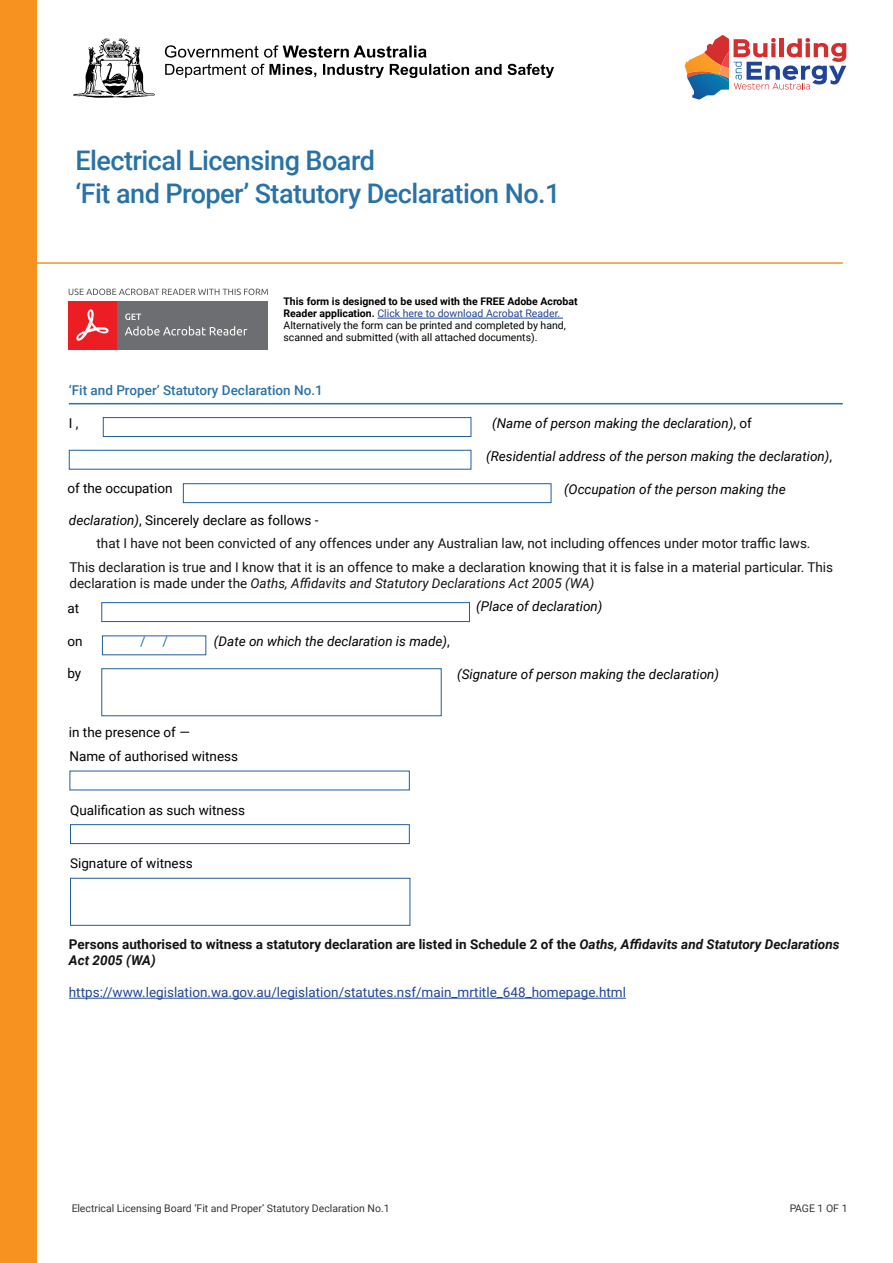
<style>
.page{position:relative;width:893px;height:1263px;background:#fff}
.page>*{position:absolute;margin:0;border:0;box-sizing:border-box;transform-origin:0 0}
.t1{font:500 27px/33px "Roboto";letter-spacing:-.02em;color:#2972a7}
.t2{font:13.5px/16.2px "Roboto";color:#141413}
.t3{font:italic 13.5px "Roboto";color:#000}
.t4{font:13.5px "Roboto";color:#000}
.t5{font:700 13.5px/16.2px "Roboto";color:#141413}
.t6{font:13.5px "Roboto";color:#224497}
.t7{font:500 13.5px "Roboto";color:#2972a7}
.t8{font:13.5px "Roboto";color:#2972a7}
.t9{font:10.5px/12px "Roboto";color:#000}
.s1{font-weight:700}
.s2{color:#224497}
.s3{color:#009}
.s4{font-style:normal}
.s5{font-style:italic}
</style>
<div class="page">
<hr style="left:33px;top:262px;width:810px;height:2px;background:#f79221">
<svg style="left:685px;top:35px;width:161px;height:65px"></svg>
<svg style="left:73px;top:38px;width:481px;height:60px"></svg>
<hr style="left:377px;top:318px;width:186px;height:1px;background:#224497">
<div style="left:68px;top:301px;width:49px;height:48px;background:#ed1d24"></div>
<svg style="left:76px;top:309px;width:33px;height:32px"></svg>
<div style="left:117px;top:301px;width:150px;height:48px;background:#6d6e71"></div>
<svg style="left:125px;top:326px;width:122px;height:9px"></svg>
<svg style="left:125px;top:313px;width:16px;height:7px"></svg>
<svg style="left:69px;top:289px;width:199px;height:6px"></svg>
<div style="left:0;top:0;width:36px;height:1263px;background:#f79221"></div>
<div style="left:103px;top:417px;width:368px;height:20px;border:1px solid #215e9e"></div>
<hr style="left:69px;top:403px;width:774px;height:1px;background:#2972a7">
<div style="left:69px;top:450px;width:402px;height:20px;border:1px solid #215e9e"></div>
<div style="left:70px;top:878px;width:340px;height:48px;border:1px solid #215e9e"></div>
<div style="left:70px;top:824px;width:340px;height:20px;border:1px solid #215e9e"></div>
<div style="left:183px;top:483px;width:368px;height:20px;border:1px solid #215e9e"></div>
<div style="left:101px;top:602px;width:369px;height:20px;border:1px solid #215e9e"></div>
<div style="left:101px;top:668px;width:341px;height:48px;border:1px solid #215e9e"></div>
<hr style="left:69px;top:998px;width:557px;height:1px;background:#224497">
<h1 class="t1" style="left:75px;top:143px;width:487px">Electrical Licensing Board<br>‘Fit and Proper’ Statutory Declaration No.1</h1>
<p class="t9" style="left:283px;top:295px;width:296px"><span class="s1">This form is designed to be used with the FREE Adobe Acrobat Reader application.</span> <span class="s2">Click here to download Acrobat Reader.<br></span>Alternatively the form can be printed and completed by hand, scanned and submitted (with all attached documents).</p>
<p class="t9" style="left:285px;top:298px;width:298px"><span class="s1">This form is designed to be used with the FREE Adobe Acrobat Reader application</span>. <span class="s3">Click here to download Acrobat Reader</span>.<br>Alternatively the form can be printed and completed by hand, scanned and submitted (with all attached documents).</p>
<p class="t7" style="left:69px;top:380px;width:255px">‘Fit and Proper’ Statutory Declaration No.1</p>
<p class="t4" style="left:69px;top:413px;width:11px">I ,</p>
<p class="t3" style="left:492px;top:414px;width:261px">(Name of person making the declaration)<span class="s4">, of</span></p>
<p class="t3" style="left:486px;top:446px;width:347px">(Residential address of the person making the declaration)<span class="s4">,</span></p>
<p class="t4" style="left:67px;top:478px;width:107px">of the occupation</p>
<p class="t3" style="left:564px;top:480px;width:223px">(Occupation of the person making the</p>
<p class="t4" style="left:69px;top:511px;width:251px"><span class="s5">declaration)</span>, Sincerely declare as follows -</p>
<p class="t2" style="left:70px;top:558px;width:765px">This declaration is true and I know that it is an offence to make a declaration knowing that it is false in a material particular. This declaration is made under the <span class="s5">Oaths, Affidavits and Statutory Declarations Act 2005 (WA)</span></p>
<p class="t4" style="left:67px;top:598px;width:13px">at</p>
<p class="t3" style="left:476px;top:597px;width:128px">(Place of declaration)</p>
<p class="t4" style="left:67px;top:631px;width:17px">on</p>
<p class="t8" style="left:140px;top:632px;width:29px">/ /</p>
<p class="t3" style="left:214px;top:631px;width:237px">(Date on which the declaration is made)<span class="s4">,</span></p>
<p class="t4" style="left:67px;top:664px;width:15px">by</p>
<p class="t3" style="left:457px;top:665px;width:264px">(Signature of person making the declaration)</p>
<p class="t2" style="left:97px;top:535px;width:715px">that I have not been convicted of any offences under any Australian law, not including offences under motor traffic laws.</p>
<p class="t4" style="left:69px;top:722px;width:122px">in the presence of —</p>
<p class="t4" style="left:70px;top:747px;width:170px">Name of authorised witness</p>
<p class="t4" style="left:70px;top:800px;width:176px">Qualification as such witness</p>
<p class="t4" style="left:70px;top:854px;width:124px">Signature of witness</p>
<p class="t5" style="left:69px;top:935px;width:772px">Persons authorised to witness a statutory declaration are listed in Schedule 2 of the <span class="s5">Oaths, Affidavits and Statutory Declarations<br>Act 2005 (WA)</span></p>
<p class="t6" style="left:69px;top:983px;width:559px">https://www.legislation.wa.gov.au/legislation/statutes.nsf/main_mrtitle_648_homepage.html</p>
<p class="t9" style="left:71px;top:1202px;width:320px">Electrical Licensing Board ‘Fit and Proper’ Statutory Declaration No.1</p>
<p class="t9" style="left:789px;top:1202px;width:60px">PAGE 1 OF 1</p>
</div>
